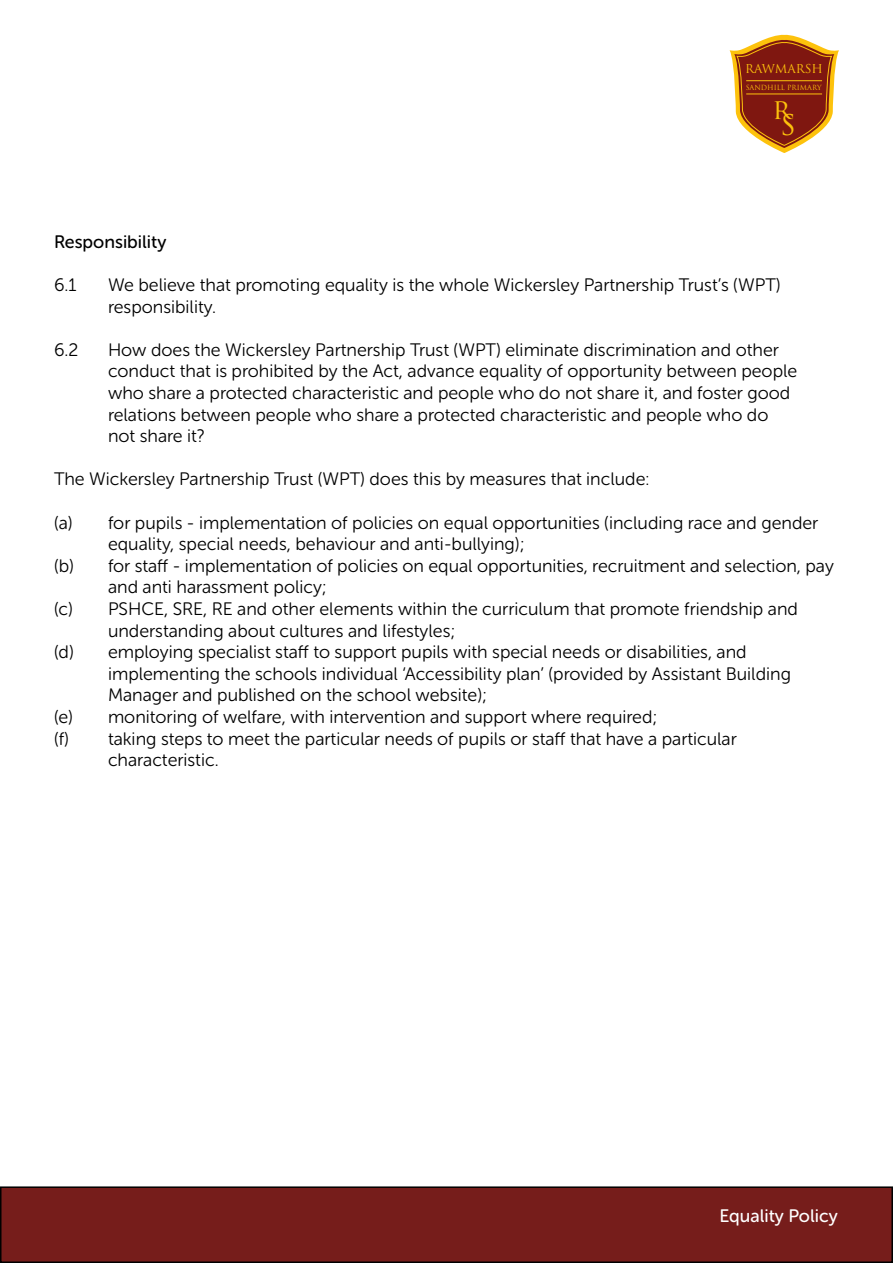
<style>
.page{position:relative;width:893px;height:1263px;background:#fff}
.page>*{position:absolute;margin:0;border:0;box-sizing:border-box;transform-origin:0 0}
.t1{font:27.75px "Trajan Pro";color:#fdc20c}
.t2{font:18px/21.6px "Museo Sans Rounded 300";color:#000}
.t3{font:18px "Museo Sans Rounded 500";color:#000}
.t4{font:18px "Museo Sans Rounded 500";color:#fff}
.t5{font:12px "Trajan Pro";color:#fdc20c}
.t6{font:6.9px "Trajan Pro";color:#fdc20c}
</style>
<div class="page">
<div style="left:1px;top:1187px;width:891px;height:75px;background:#761d1b"></div>
<div style="left:0;top:1186px;width:893px;height:77px;border:2px solid #000"></div>
<svg style="left:730px;top:34px;width:109px;height:118px"></svg>
<hr style="left:746px;top:80px;width:76px;height:1px;background:#fdc20c">
<hr style="left:746px;top:94px;width:76px;height:1px;background:#fdc20c">
<p class="t5" style="left:745px;top:61px;width:80px">RAWMARSH</p>
<p class="t6" style="left:746px;top:83px;width:77px">SANDHILL PRIMARY</p>
<h1 class="t1" style="left:772px;top:91px;width:20px">r</h1>
<h1 class="t1" style="left:780px;top:107px;width:17px">S</h1>
<p class="t3" style="left:54px;top:232px;width:114px">Responsibility</p>
<p class="t2" style="left:54px;top:274px;width:24px">6.1</p>
<p class="t2" style="left:108px;top:274px;width:674px">We believe that promoting equality is the whole Wickersley Partnership Trust’s (WPT) responsibility.</p>
<p class="t2" style="left:54px;top:339px;width:26px">6.2</p>
<p class="t2" style="left:108px;top:339px;width:691px">How does the Wickersley Partnership Trust (WPT) eliminate discrimination and other conduct that is prohibited by the Act, advance equality of opportunity between people who share a protected characteristic and people who do not share it, and foster good relations between people who share a protected characteristic and people who do not share it?</p>
<p class="t2" style="left:54px;top:468px;width:597px">The Wickersley Partnership Trust (WPT) does this by measures that include:</p>
<p class="t2" style="left:54px;top:512px;width:766px">(a) for pupils - implementation of policies on equal opportunities (including race and gender</p>
<p class="t2" style="left:108px;top:533px;width:418px">equality, special needs, behaviour and anti-bullying);</p>
<p class="t2" style="left:54px;top:555px;width:781px">(b) for staff - implementation of policies on equal opportunities, recruitment and selection, pay</p>
<p class="t2" style="left:108px;top:576px;width:220px">and anti harassment policy;</p>
<p class="t2" style="left:54px;top:598px;width:745px">(c) PSHCE, SRE, RE and other elements within the curriculum that promote friendship and</p>
<p class="t2" style="left:108px;top:620px;width:349px">understanding about cultures and lifestyles;</p>
<p class="t2" style="left:54px;top:641px;width:694px">(d) employing specialist staff to support pupils with special needs or disabilities, and</p>
<p class="t2" style="left:108px;top:663px;width:684px">implementing the schools individual ‘Accessibility plan’ (provided by Assistant Building</p>
<p class="t2" style="left:108px;top:684px;width:380px">Manager and published on the school website);</p>
<p class="t2" style="left:54px;top:706px;width:605px">(e) monitoring of welfare, with intervention and support where required;</p>
<p class="t2" style="left:54px;top:728px;width:684px">(f) taking steps to meet the particular needs of pupils or staff that have a particular</p>
<p class="t2" style="left:108px;top:749px;width:112px">characteristic.</p>
<p class="t4" style="left:719px;top:1206px;width:120px">Equality Policy</p>
</div>
